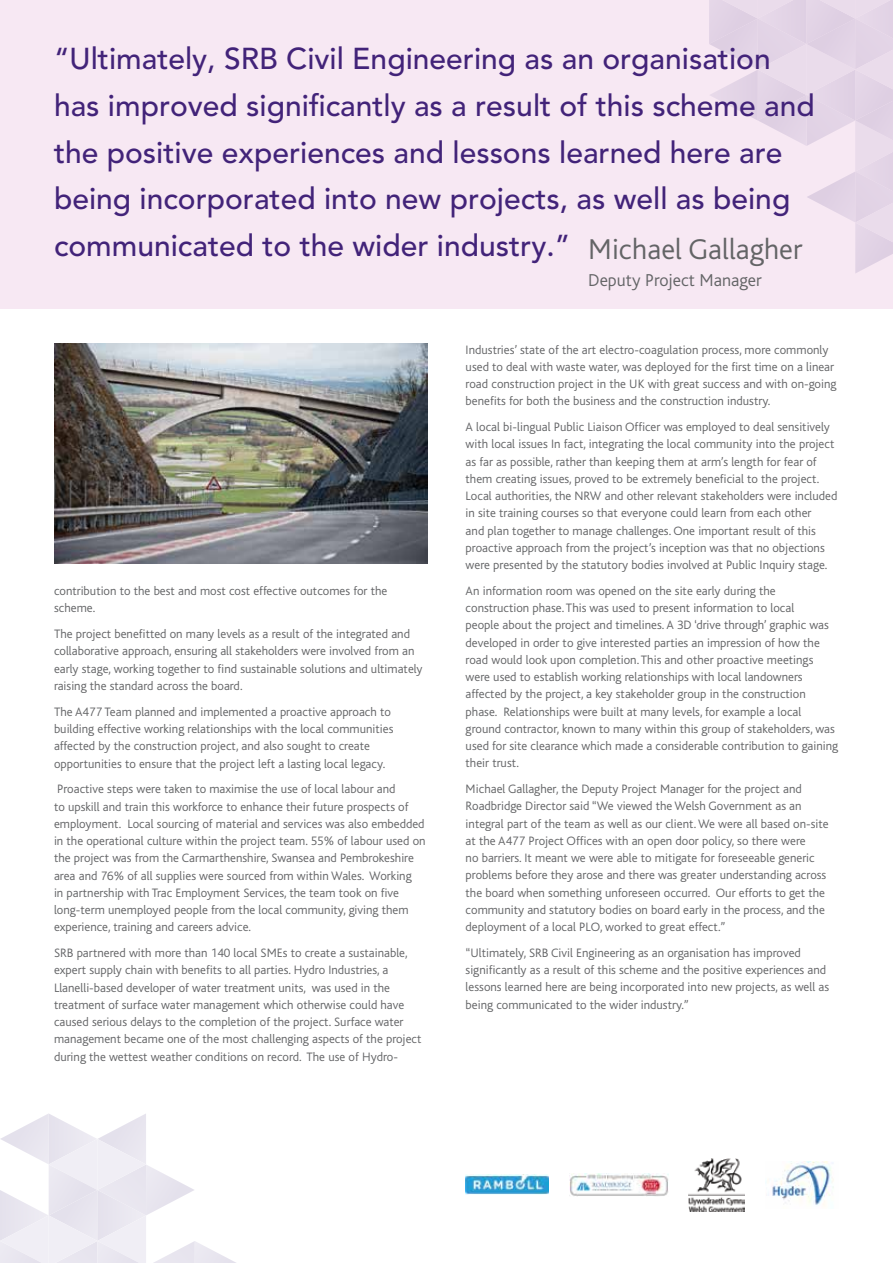
<style>
.page{position:relative;width:893px;height:1263px;background:#fff}
.page>*{position:absolute;margin:0;border:0;box-sizing:border-box;transform-origin:0 0}
.t1{font:500 30px/46.5px "Avenir";color:#422379}
.t2{font:300 18px "Bliss";color:#636466}
.t3{font:300 12.75px/17.2px "Bliss";color:#636466}
.s1{font-family:"Bliss";font-weight:300;color:#636466}
</style>
<div class="page">
<div style="left:0;top:0;width:893px;height:308px;background:#f7e8f3"></div>
<svg style="left:709px;top:0;width:184px;height:273px"></svg>
<svg style="left:0;top:1113px;width:236px;height:150px"></svg>
<img style="left:54px;top:344px;width:373px;height:220px">
<img style="left:765px;top:1161px;width:69px;height:45px">
<img style="left:466px;top:1175px;width:82px;height:20px">
<img style="left:569px;top:1173px;width:99px;height:23px">
<img style="left:689px;top:1158px;width:56px;height:53px">
<p class="t1" style="left:54px;top:37px;width:762px">“Ultimately, SRB Civil Engineering as an organisation has improved significantly as a result of this scheme and the positive experiences and lessons learned here are being incorporated into new projects, as well as being communicated to the wider industry.” <span class="s1">Michael Gallagher</span></p>
<h2 class="t2" style="left:588px;top:271px;width:175px">Deputy Project Manager</h2>
<p class="t3" style="left:54px;top:583px;width:335px">contribution to the best and most cost effective outcomes for the scheme.</p>
<p class="t3" style="left:54px;top:626px;width:370px">The project benefitted on many levels as a result of the integrated and collaborative approach, ensuring all stakeholders were involved from an early stage, working together to find sustainable solutions and ultimately raising the standard across the board.</p>
<p class="t3" style="left:54px;top:703px;width:341px">The A477 Team planned and implemented a proactive approach to building effective working relationships with the local communities affected by the construction project, and also sought to create opportunities to ensure that the project left a lasting local legacy.</p>
<p class="t3" style="left:54px;top:781px;width:373px">Proactive steps were taken to maximise the use of local labour and<br>to upskill and train this workforce to enhance their future prospects of employment. Local sourcing of material and services was also embedded in the operational culture within the project team. 55% of labour used on the project was from the Carmarthenshire, Swansea and Pembrokeshire area and 76% of all supplies were sourced from within Wales. Working<br>in partnership with Trac Employment Services, the team took on five long-term unemployed people from the local community, giving them experience, training and careers advice.</p>
<p class="t3" style="left:54px;top:944px;width:369px">SRB partnered with more than 140 local SMEs to create a sustainable, expert supply chain with benefits to all parties. Hydro Industries, a Llanelli-based developer of water treatment units, was used in the treatment of surface water management which otherwise could have caused serious delays to the completion of the project. Surface water management became one of the most challenging aspects of the project during the wettest weather conditions on record. The use of Hydro-</p>
<p class="t3" style="left:466px;top:341px;width:372px">Industries’ state of the art electro-coagulation process, more commonly used to deal with waste water, was deployed for the first time on a linear road construction project in the UK with great success and with on-going benefits for both the business and the construction industry.</p>
<p class="t3" style="left:466px;top:418px;width:373px">A local bi-lingual Public Liaison Officer was employed to deal sensitively with local issues In fact, integrating the local community into the project as far as possible, rather than keeping them at arm’s length for fear of them creating issues, proved to be extremely beneficial to the project.<br>Local authorities, the NRW and other relevant stakeholders were included in site training courses so that everyone could learn from each other<br>and plan together to manage challenges. One important result of this proactive approach from the project’s inception was that no objections were presented by the statutory bodies involved at Public Inquiry stage.</p>
<p class="t3" style="left:466px;top:582px;width:374px">An information room was opened on the site early during the construction phase. This was used to present information to local<br>people about the project and timelines. A 3D ‘drive through’ graphic was developed in order to give interested parties an impression of how the road would look upon completion. This and other proactive meetings were used to establish working relationships with local landowners affected by the project, a key stakeholder group in the construction phase. Relationships were built at many levels, for example a local ground contractor, known to many within this group of stakeholders, was used for site clearance which made a considerable contribution to gaining their trust.</p>
<p class="t3" style="left:466px;top:781px;width:365px">Michael Gallagher, the Deputy Project Manager for the project and Roadbridge Director said “We viewed the Welsh Government as an integral part of the team as well as our client. We were all based on-site at the A477 Project Offices with an open door policy, so there were<br>no barriers. It meant we were able to mitigate for foreseeable generic problems before they arose and there was greater understanding across the board when something unforeseen occurred. Our efforts to get the community and statutory bodies on board early in the process, and the deployment of a local PLO, worked to great effect.”</p>
<p class="t3" style="left:466px;top:944px;width:365px">“Ultimately, SRB Civil Engineering as an organisation has improved significantly as a result of this scheme and the positive experiences and lessons learned here are being incorporated into new projects, as well as being communicated to the wider industry.”</p>
</div>
